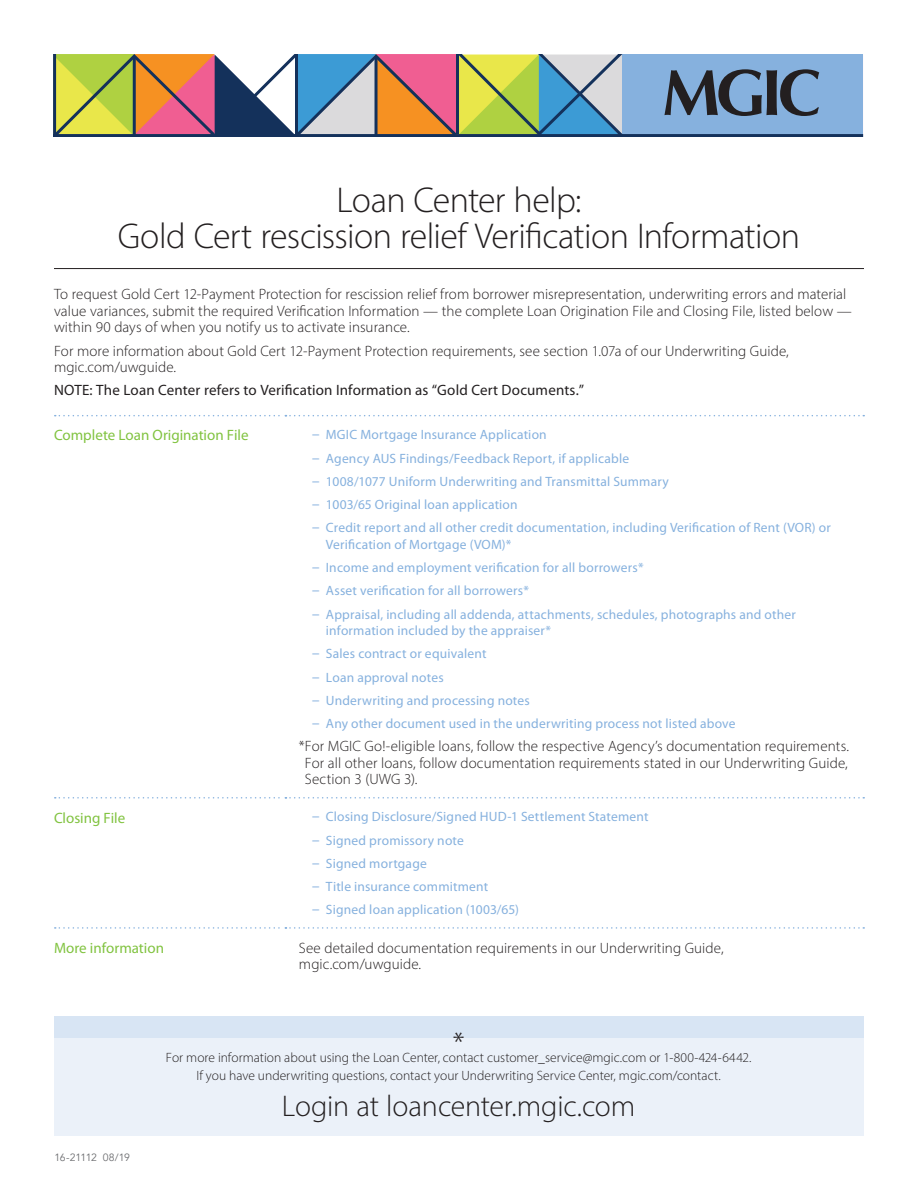
<style>
.page{position:relative;width:918px;height:1188px;background:#fff}
.page>*{position:absolute;margin:0;border:0;box-sizing:border-box;transform-origin:0 0}
.Black_Body_Copy{font:300 36px/36px "Myriad Pro";letter-spacing:-.015em;color:#231f20;text-align:center}
.t1{font:300 30px "Myriad Pro";letter-spacing:-.005em;color:#231f20}
.Blue_No_Bullet{font:300 15px/16.5px "Myriad Pro";letter-spacing:.005em;color:#231f20}
.Blue_No_Bullet-2{font:15px "Myriad Pro";letter-spacing:.01em;color:#231f20}
.Orange_Subhead{font:15px "Myriad Pro";color:#81c340}
.t2{font:13.5px/16.5px "Myriad Pro";letter-spacing:.015em;color:#86b1de}
.Black_Body_Copy-2{font:300 13.5px/18px "Myriad Pro";color:#231f20;text-align:center}
.Level_1_bullet{font:10.5px "Avenir";letter-spacing:-.04em;color:#6c6d70}
.s1{font-family:"Avant Garde"}
</style>
<div class="page">
<div style="left:54px;top:1016px;width:810px;height:22px;background:#d8e5f4"></div>
<div style="left:54px;top:1038px;width:810px;height:98px;background:#ebf1f9"></div>
<hr style="left:54px;top:268px;width:810px;height:1px;background:#231f20">
<svg style="left:55px;top:415px;width:809px;height:1px"></svg>
<svg style="left:55px;top:797px;width:809px;height:2px"></svg>
<svg style="left:55px;top:927px;width:809px;height:2px"></svg>
<div style="left:622px;top:54px;width:241px;height:81px;background:#86b1de"></div>
<hr style="left:53px;top:134px;width:810px;height:3px;background:#14315b">
<svg style="left:664px;top:69px;width:156px;height:47px"></svg>
<svg style="left:53px;top:54px;width:570px;height:81px"></svg>
<p class="Black_Body_Copy" style="left:118px;top:182px;width:684px">Loan Center help:<br>Gold Cert rescission relief Verification Information</p>
<p class="Blue_No_Bullet" style="left:54px;top:286px;width:799px">To request Gold Cert 12-Payment Protection for rescission relief from borrower misrepresentation, underwriting errors and material value variances, submit the required Verification Information — the complete Loan Origination File and Closing File, listed below — within 90 days of when you notify us to activate insurance.</p>
<p class="Blue_No_Bullet" style="left:54px;top:342px;width:736px">For more information about Gold Cert 12-Payment Protection requirements, see section 1.07a of our Underwriting Guide, mgic.com/uwguide.</p>
<p class="Blue_No_Bullet-2" style="left:54px;top:381px;width:531px">NOTE: The Loan Center refers to Verification Information as “Gold Cert Documents.”</p>
<p class="Orange_Subhead" style="left:54px;top:426px;width:196px">Complete Loan Origination File</p>
<p class="t2" style="left:312px;top:426px;width:236px"><span class="s1">–</span> MGIC Mortgage Insurance Application</p>
<p class="t2" style="left:312px;top:450px;width:318px"><span class="s1">–</span> Agency AUS Findings/Feedback Report, if applicable</p>
<p class="t2" style="left:312px;top:473px;width:358px"><span class="s1">–</span> 1008/1077 Uniform Underwriting and Transmittal Summary</p>
<p class="t2" style="left:312px;top:496px;width:207px"><span class="s1">–</span> 1003/65 Original loan application</p>
<p class="t2" style="left:326px;top:519px;width:506px;text-indent:-14px"><span class="s1">–</span> Credit report and all other credit documentation, including Verification of Rent (VOR) or<br>Verification of Mortgage (VOM)*</p>
<p class="t2" style="left:312px;top:559px;width:333px"><span class="s1">–</span> Income and employment verification for all borrowers*</p>
<p class="t2" style="left:312px;top:582px;width:218px"><span class="s1">–</span> Asset verification for all borrowers*</p>
<p class="t2" style="left:326px;top:606px;width:471px;text-indent:-14px"><span class="s1">–</span> Appraisal, including all addenda, attachments, schedules, photographs and other information included by the appraiser*</p>
<p class="t2" style="left:312px;top:645px;width:176px"><span class="s1">–</span> Sales contract or equivalent</p>
<p class="t2" style="left:312px;top:669px;width:133px"><span class="s1">–</span> Loan approval notes</p>
<p class="t2" style="left:312px;top:692px;width:219px"><span class="s1">–</span> Underwriting and processing notes</p>
<p class="t2" style="left:312px;top:715px;width:425px"><span class="s1">–</span> Any other document used in the underwriting process not listed above</p>
<p class="Blue_No_Bullet" style="left:305px;top:738px;width:546px;text-align:justify;text-indent:-6px">*For MGIC Go!-eligible loans, follow the respective Agency’s documentation requirements.<br>For all other loans, follow documentation requirements stated in our Underwriting Guide, Section 3 (UWG 3).</p>
<p class="Orange_Subhead" style="left:54px;top:808px;width:73px">Closing File</p>
<p class="t2" style="left:312px;top:808px;width:338px"><span class="s1">–</span> Closing Disclosure/Signed HUD-1 Settlement Statement</p>
<p class="t2" style="left:312px;top:832px;width:153px"><span class="s1">–</span> Signed promissory note</p>
<p class="t2" style="left:312px;top:855px;width:116px"><span class="s1">–</span> Signed mortgage</p>
<p class="t2" style="left:312px;top:878px;width:177px"><span class="s1">–</span> Title insurance commitment</p>
<p class="t2" style="left:312px;top:901px;width:208px"><span class="s1">–</span> Signed loan application (1003/65)</p>
<p class="Orange_Subhead" style="left:54px;top:938px;width:112px">More information</p>
<p class="Blue_No_Bullet" style="left:299px;top:939px;width:426px">See detailed documentation requirements in our Underwriting Guide, mgic.com/uwguide.</p>
<p class="Level_1_bullet" style="left:54px;top:1151px;width:77px">16-21112 08/19</p>
<p class="t1" style="left:453px;top:1025px;width:13px">*</p>
<p class="Black_Body_Copy-2" style="left:166px;top:1048px;width:587px">For more information about using the Loan Center, contact customer_service@mgic.com or 1-800-424-6442.<br>If you have underwriting questions, contact your Underwriting Service Center, mgic.com/contact.</p>
<p class="t1" style="left:282px;top:1088px;width:355px">Login at loancenter.mgic.com</p>
</div>
